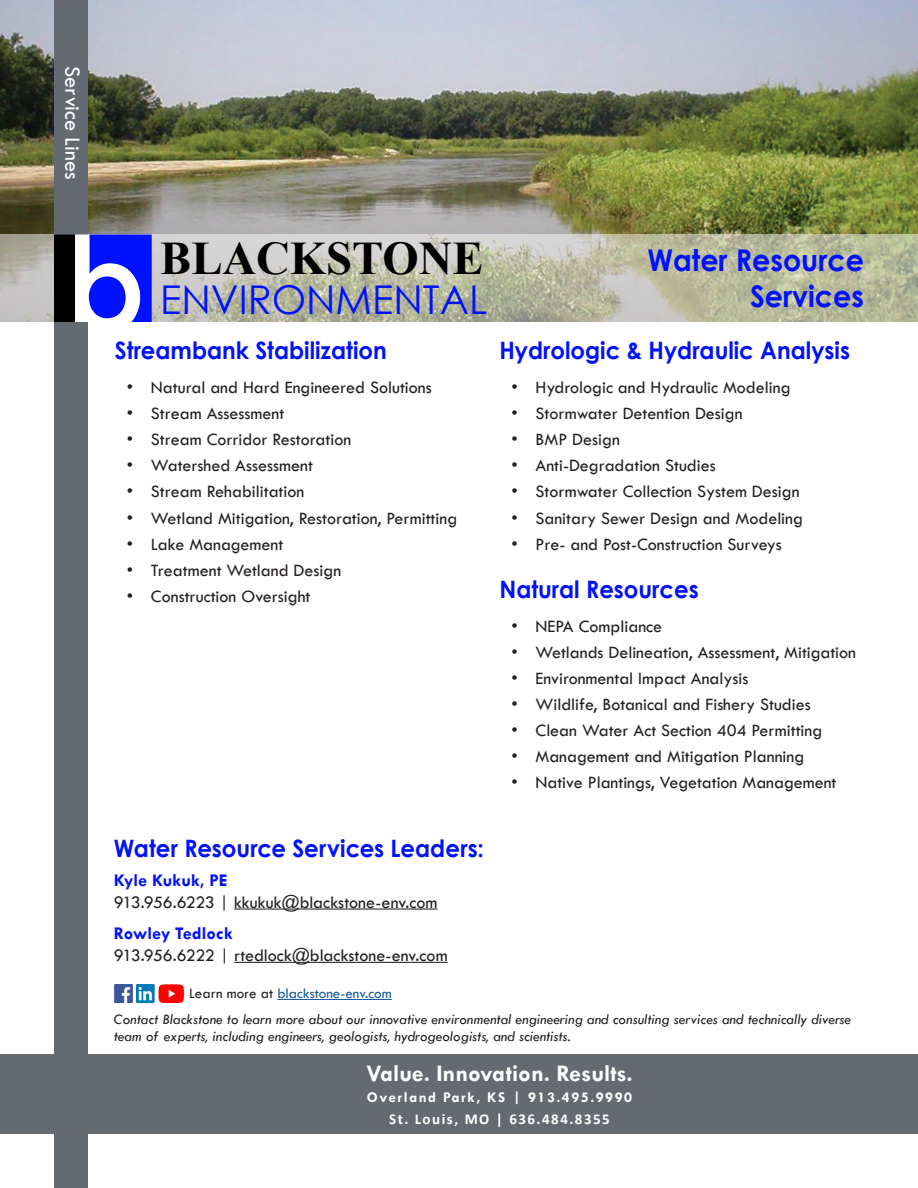
<style>
.page{position:relative;width:918px;height:1188px;background:#fff}
.page>*{position:absolute;margin:0;border:0;box-sizing:border-box;transform-origin:0 0}
.t1{font:700 46.65px "Times New Roman";color:#000}
.t2{font:39.75px "Century Gothic";color:#01f}
.t3{font:700 30px "Century Gothic";color:#01f;scale:.95 1}
.t4{font:700 24px "Century Gothic";color:#01f;scale:.95 1}
.t5{font:700 24px "Tw Cen";color:#fff}
.t6{font:22.5px "Tw Cen";color:#fff}
.t7{font:18px/21.6px "Tw Cen";color:#231f20}
.t8{font:italic 15px/25.5px "Tw Cen";color:#231f20}
.t9{font:700 15px "Tw Cen";letter-spacing:.1em;color:#fff}
.t10{font:700 15px "Calibri";letter-spacing:.1em;color:#fff}
.s1{font-weight:700;color:#01f}
.s2{font-style:normal}
.s3{font-style:normal;color:#175d9e}
</style>
<div class="page">
<div style="left:0;top:1055px;width:918px;height:79px;background:#656972"></div>
<hr style="left:277px;top:999px;width:115px;height:1px;background:#175d9e">
<img style="left:114px;top:985px;width:19px;height:18px">
<img style="left:136px;top:985px;width:21px;height:18px">
<img style="left:159px;top:984px;width:25px;height:19px">
<img style="left:0;top:0;width:918px;height:235px">
<svg style="left:0;top:235px;width:918px;height:101px"></svg>
<hr style="left:234px;top:962px;width:214px;height:1px;background:#231f20">
<hr style="left:234px;top:909px;width:204px;height:1px;background:#231f20">
<div style="left:87px;top:319px;width:45px;height:12px;background:#fff"></div>
<div style="left:54px;top:0;width:33px;height:1188px;background:#656972"></div>
<svg style="left:54px;top:235px;width:98px;height:87px"></svg>
<p class="t6" style="left:86px;top:66px;width:115px;rotate:90deg">Service Lines</p>
<p class="t1" style="left:160px;top:225px;width:325px">BLACKSTONE</p>
<p class="t2" style="left:160px;top:271px;width:329px">ENVIRONMENTAL</p>
<p class="t4" style="left:115px;top:332px;width:288px">Streambank Stabilization</p>
<p class="t7" style="left:127px;top:376px;width:306px">• Natural and Hard Engineered Solutions</p>
<p class="t7" style="left:127px;top:403px;width:159px">• Stream Assessment</p>
<p class="t7" style="left:127px;top:429px;width:226px">• Stream Corridor Restoration</p>
<p class="t7" style="left:127px;top:455px;width:187px">• Watershed Assessment</p>
<p class="t7" style="left:127px;top:481px;width:179px">• Stream Rehabilitation</p>
<p class="t7" style="left:127px;top:507px;width:332px">• Wetland Mitigation, Restoration, Permitting</p>
<p class="t7" style="left:127px;top:533px;width:158px">• Lake Management</p>
<p class="t7" style="left:127px;top:559px;width:216px">• Treatment Wetland Design</p>
<p class="t7" style="left:127px;top:585px;width:185px">• Construction Oversight</p>
<p class="t3" style="left:647px;top:237px;width:230px">Water Resource</p>
<p class="t3" style="left:750px;top:273px;width:121px">Services</p>
<p class="t4" style="left:499px;top:332px;width:371px">Hydrologic &amp; Hydraulic Analysis</p>
<p class="t7" style="left:511px;top:376px;width:281px">• Hydrologic and Hydraulic Modeling</p>
<p class="t7" style="left:511px;top:403px;width:233px">• Stormwater Detention Design</p>
<p class="t7" style="left:511px;top:429px;width:110px">• BMP Design</p>
<p class="t7" style="left:511px;top:455px;width:206px">• Anti-Degradation Studies</p>
<p class="t7" style="left:511px;top:481px;width:290px">• Stormwater Collection System Design</p>
<p class="t7" style="left:511px;top:507px;width:293px">• Sanitary Sewer Design and Modeling</p>
<p class="t7" style="left:511px;top:533px;width:272px">• Pre- and Post-Construction Surveys</p>
<p class="t4" style="left:499px;top:571px;width:211px">Natural Resources</p>
<p class="t7" style="left:511px;top:615px;width:152px">• NEPA Compliance</p>
<p class="t7" style="left:511px;top:641px;width:346px">• Wetlands Delineation, Assessment, Mitigation</p>
<p class="t7" style="left:511px;top:667px;width:238px">• Environmental Impact Analysis</p>
<p class="t7" style="left:511px;top:693px;width:301px">• Wildlife, Botanical and Fishery Studies</p>
<p class="t7" style="left:511px;top:719px;width:312px">• Clean Water Act Section 404 Permitting</p>
<p class="t7" style="left:511px;top:745px;width:294px">• Management and Mitigation Planning</p>
<p class="t7" style="left:511px;top:772px;width:327px">• Native Plantings, Vegetation Management</p>
<p class="t4" style="left:114px;top:830px;width:391px">Water Resource Services Leaders:</p>
<p class="t7" style="left:114px;top:870px;width:325px"><span class="s1">Kyle Kukuk, PE<br></span>913.956.6223 | kkukuk@blackstone-env.com</p>
<p class="t7" style="left:114px;top:923px;width:335px"><span class="s1">Rowley Tedlock<br></span>913.956.6222 | rtedlock@blackstone-env.com</p>
<p class="t8" style="left:114px;top:981px;width:739px;text-indent:75px"><span class="s2">Learn more at</span> <span class="s3">blackstone-env.com<br></span>Contact Blackstone to learn more about our innovative environmental engineering and consulting services and technically diverse</p>
<p class="t8" style="left:114px;top:1023px;width:459px">team of experts, including engineers, geologists, hydrogeologists, and scientists.</p>
<h3 class="t5" style="left:366px;top:1059px;width:268px">Value. Innovation. Results.</h3>
<p class="t9" style="left:367px;top:1088px;width:267px">Overland Park, KS | 913.495.9990</p>
<p class="t10" style="left:389px;top:1109px;width:222px">St. Louis, MO | 636.484.8355</p>
</div>
